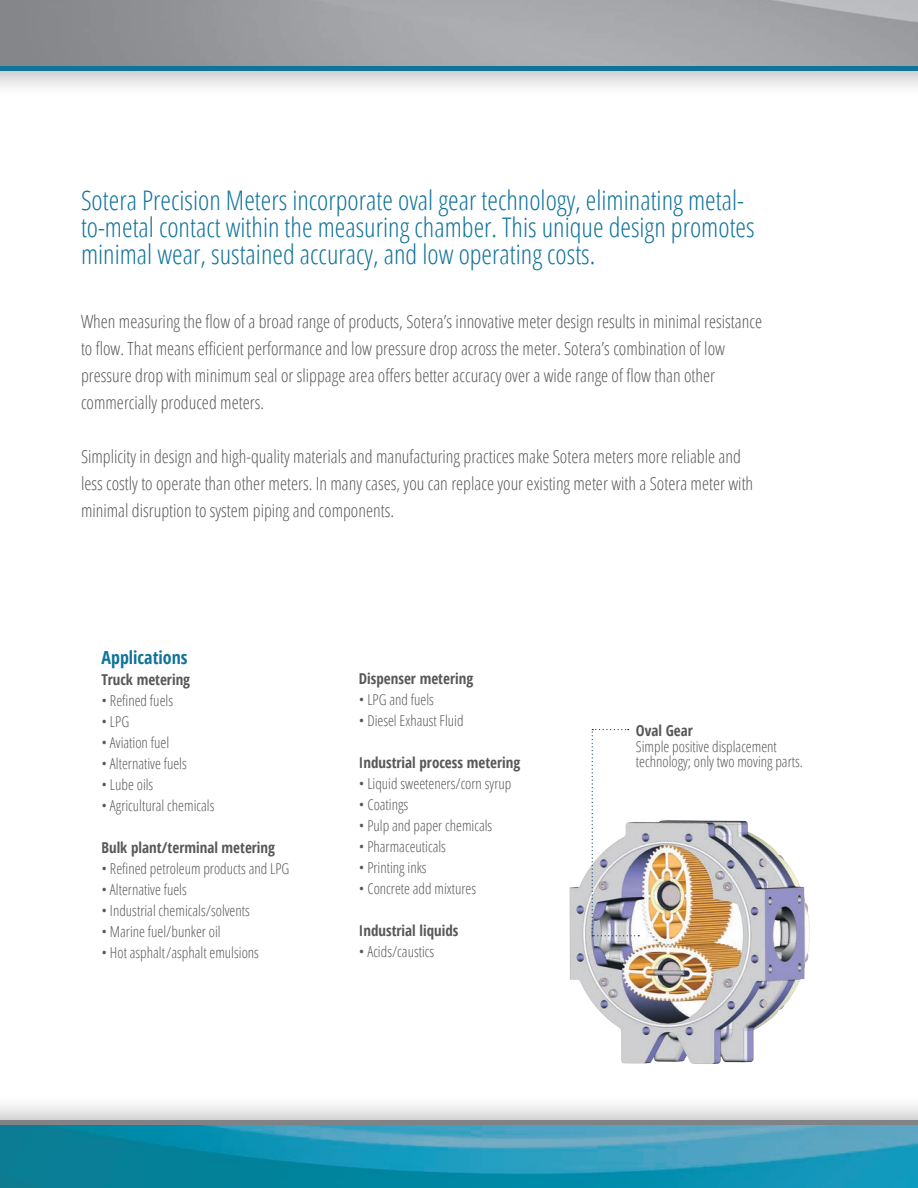
<style>
.page{position:relative;width:918px;height:1188px;background:#fff}
.page>*{position:absolute;margin:0;border:0;box-sizing:border-box;transform-origin:0 0}
.t1{font:300 condensed 27px/27px "Open Sans";color:#107399}
.body_text{font:300 condensed 18px/27px "Open Sans";color:#57585a}
.body_text-2{font:700 condensed 18px "Open Sans";color:#107399}
.body_text-3{font:300 condensed 15px/15.3px "Open Sans";color:#57585a}
.body_text-4{font:700 condensed 15px "Open Sans";color:#57585a}
</style>
<div class="page">
<div style="left:0;top:0;width:918px;height:99px;background:#231f20;opacity:.32"></div>
<img style="left:0;top:0;width:918px;height:66px">
<div style="left:0;top:1094px;width:918px;height:94px;background:#231f20;opacity:.32"></div>
<img style="left:0;top:1125px;width:918px;height:63px">
<div style="left:0;top:1120px;width:918px;height:5px;background:#808285"></div>
<div style="left:0;top:66px;width:918px;height:5px;background:#107399"></div>
<img style="left:569px;top:813px;width:241px;height:251px">
<svg style="left:592px;top:729px;width:47px;height:207px"></svg>
<p class="t1" style="left:81px;top:185px;width:675px">Sotera Precision Meters incorporate oval gear technology, eliminating metal&shy;to-metal contact within the measuring chamber. This unique design promotes minimal wear, sustained accuracy, and low operating costs.</p>
<p class="body_text" style="left:81px;top:308px;width:683px">When measuring the flow of a broad range of products, Sotera’s innovative meter design results in minimal resistance to flow. That means efficient performance and low pressure drop across the meter. Sotera’s combination of low pressure drop with minimum seal or slippage area offers better accuracy over a wide range of flow than other commercially produced meters.</p>
<p class="body_text" style="left:81px;top:443px;width:674px">Simplicity in design and high-quality materials and manufacturing practices make Sotera meters more reliable and less costly to operate than other meters. In many cases, you can replace your existing meter with a Sotera meter with minimal disruption to system piping and components.</p>
<p class="body_text-2" style="left:102px;top:645px;width:88px">Applications</p>
<p class="body_text-4" style="left:102px;top:669px;width:90px">Truck metering</p>
<p class="body_text-3" style="left:102px;top:692px;width:73px">• Refined fuels</p>
<p class="body_text-3" style="left:102px;top:713px;width:29px">• LPG</p>
<p class="body_text-3" style="left:102px;top:734px;width:69px">• Aviation fuel</p>
<p class="body_text-3" style="left:102px;top:755px;width:87px">• Alternative fuels</p>
<p class="body_text-3" style="left:102px;top:776px;width:53px">• Lube oils</p>
<p class="body_text-3" style="left:102px;top:797px;width:114px">• Agricultural chemicals</p>
<p class="body_text-4" style="left:102px;top:837px;width:175px">Bulk plant/terminal metering</p>
<p class="body_text-3" style="left:102px;top:860px;width:189px">• Refined petroleum products and LPG</p>
<p class="body_text-3" style="left:102px;top:881px;width:87px">• Alternative fuels</p>
<p class="body_text-3" style="left:102px;top:902px;width:150px">• Industrial chemicals/solvents</p>
<p class="body_text-3" style="left:102px;top:923px;width:121px">• Marine fuel/bunker oil</p>
<p class="body_text-3" style="left:102px;top:944px;width:159px">• Hot asphalt/asphalt emulsions</p>
<p class="body_text-4" style="left:359px;top:668px;width:116px">Dispenser metering</p>
<p class="body_text-3" style="left:359px;top:692px;width:77px">• LPG and fuels</p>
<p class="body_text-3" style="left:359px;top:713px;width:106px">• Diesel Exhaust Fluid</p>
<p class="body_text-4" style="left:359px;top:752px;width:163px">Industrial process metering</p>
<p class="body_text-3" style="left:359px;top:776px;width:154px">• Liquid sweeteners/corn syrup</p>
<p class="body_text-3" style="left:359px;top:797px;width:51px">• Coatings</p>
<p class="body_text-3" style="left:359px;top:818px;width:135px">• Pulp and paper chemicals</p>
<p class="body_text-3" style="left:359px;top:839px;width:89px">• Pharmaceuticals</p>
<p class="body_text-3" style="left:359px;top:860px;width:69px">• Printing inks</p>
<p class="body_text-3" style="left:359px;top:881px;width:119px">• Concrete add mixtures</p>
<p class="body_text-4" style="left:359px;top:920px;width:101px">Industrial liquids</p>
<p class="body_text-3" style="left:359px;top:944px;width:77px">• Acids/caustics</p>
<p class="body_text-4" style="left:636px;top:720px;width:59px">Oval Gear</p>
<p class="body_text-3" style="left:636px;top:738px;width:169px">Simple positive displacement technology; only two moving parts.</p>
</div>
